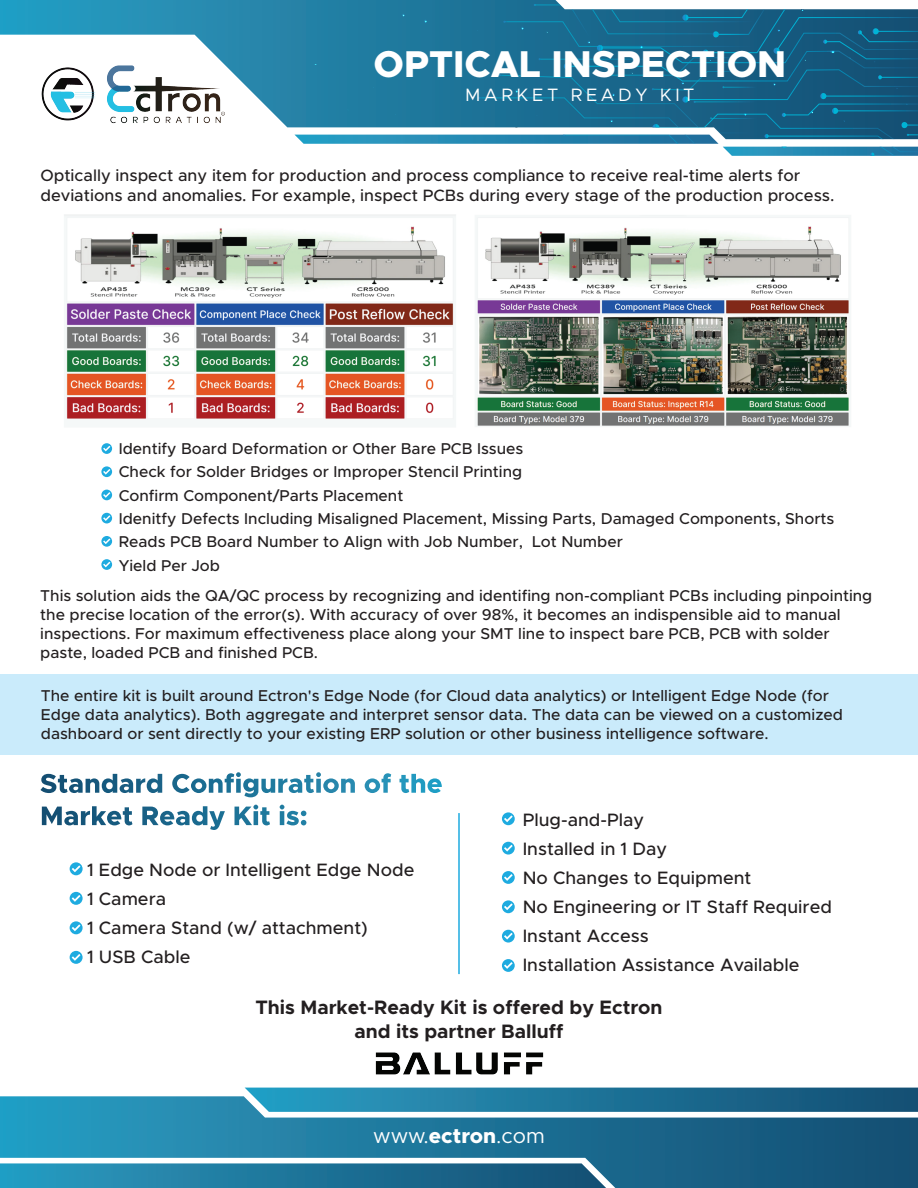
<style>
.page{position:relative;width:918px;height:1188px;background:#fff}
.page>*{position:absolute;margin:0;border:0;box-sizing:border-box;transform-origin:0 0}
.t1{font:800 37.5px "Metropolis";color:#fff}
.t2{font:21px "Metropolis";color:#fff}
.t3{font:700 19.5px/24px "Metropolis";color:#231f20;text-align:center}
.t4{font:500 18px/29.1px "Metropolis";color:#231f20}
.t5{font:18px "Metropolis";letter-spacing:.2em;color:#fff}
.t6{font:500 16.5px/19.8px "Metropolis";color:#231f20}
.t7{font:500 15.75px/18.9px "Metropolis";color:#231f20}
.s1{font-weight:800}
</style>
<div class="page">
<div style="left:0;top:674px;width:918px;height:81px;background:#caebfb"></div>
<svg style="left:0;top:0;width:294px;height:128px"></svg>
<svg style="left:294px;top:0;width:624px;height:156px;background:#3981a1"></svg>
<svg style="left:502px;top:812px;width:13px;height:13px"></svg>
<svg style="left:70px;top:862px;width:13px;height:13px"></svg>
<svg style="left:70px;top:892px;width:13px;height:13px"></svg>
<svg style="left:70px;top:921px;width:13px;height:13px"></svg>
<svg style="left:70px;top:951px;width:13px;height:13px"></svg>
<svg style="left:502px;top:842px;width:13px;height:13px"></svg>
<svg style="left:502px;top:871px;width:13px;height:13px"></svg>
<svg style="left:502px;top:900px;width:13px;height:13px"></svg>
<svg style="left:502px;top:930px;width:13px;height:13px"></svg>
<svg style="left:502px;top:959px;width:13px;height:13px"></svg>
<svg style="left:101px;top:443px;width:11px;height:11px"></svg>
<svg style="left:101px;top:490px;width:11px;height:10px"></svg>
<svg style="left:101px;top:513px;width:11px;height:10px"></svg>
<svg style="left:101px;top:536px;width:11px;height:11px"></svg>
<svg style="left:101px;top:559px;width:11px;height:11px"></svg>
<svg style="left:101px;top:466px;width:11px;height:11px"></svg>
<svg style="left:40px;top:774px;width:122px;height:19px"></svg>
<svg style="left:172px;top:772px;width:183px;height:25px"></svg>
<svg style="left:365px;top:773px;width:26px;height:20px"></svg>
<svg style="left:400px;top:774px;width:42px;height:19px"></svg>
<svg style="left:42px;top:806px;width:90px;height:19px"></svg>
<svg style="left:142px;top:806px;width:83px;height:24px"></svg>
<svg style="left:235px;top:805px;width:35px;height:20px"></svg>
<svg style="left:280px;top:805px;width:26px;height:20px"></svg>
<img style="left:375px;top:1052px;width:169px;height:23px">
<img style="left:40px;top:63px;width:194px;height:65px">
<hr style="left:458px;top:813px;width:2px;height:161px;background:#1eabe0">
<img style="left:476px;top:215px;width:374px;height:212px">
<img style="left:64px;top:214px;width:392px;height:206px">
<svg style="left:0;top:1096px;width:918px;height:92px;background:#3381a2"></svg>
<svg style="left:245px;top:1088px;width:673px;height:24px;background:#21779b"></svg>
<h1 class="t1" style="left:374px;top:40px;width:414px">OPTICAL INSPECTION</h1>
<p class="t5" style="left:465px;top:84px;width:231px">MARKET READY KIT</p>
<p class="t6" style="left:40px;top:166px;width:796px">Optically inspect any item for production and process compliance to receive real-time alerts for deviations and anomalies. For example, inspect PCBs during every stage of the production process.</p>
<p class="t7" style="left:119px;top:437px;width:717px;line-height:23.4px">Identify Board Deformation or Other Bare PCB Issues<br>Check for Solder Bridges or Improper Stencil Printing<br>Confirm Component/Parts Placement<br>Idenitfy Defects Including Misaligned Placement, Missing Parts, Damaged Components, Shorts Reads PCB Board Number to Align with Job Number, Lot Number<br>Yield Per Job</p>
<p class="t7" style="left:40px;top:586px;width:834px">This solution aids the QA/QC process by recognizing and identifing non-compliant PCBs including pinpointing the precise location of the error(s). With accuracy of over 98%, it becomes an indispensible aid to manual inspections. For maximum effectiveness place along your SMT line to inspect bare PCB, PCB with solder paste, loaded PCB and finished PCB.</p>
<p class="t7" style="left:41px;top:686px;width:804px">The entire kit is built around Ectron's Edge Node (for Cloud data analytics) or Intelligent Edge Node (for<br>Edge data analytics). Both aggregate and interpret sensor data. The data can be viewed on a customized dashboard or sent directly to your existing ERP solution or other business intelligence software.</p>
<p class="t4" style="left:523px;top:805px;width:311px">Plug-and-Play<br>Installed in 1 Day<br>No Changes to Equipment<br>No Engineering or IT Staff Required<br>Instant Access<br>Installation Assistance Available</p>
<p class="t3" style="left:255px;top:995px;width:409px">This Market-Ready Kit is offered by Ectron and its partner Balluff</p>
<p class="t4" style="left:87px;top:855px;width:329px">1 Edge Node or Intelligent Edge Node<br>1 Camera<br>1 Camera Stand (w/ attachment)<br>1 USB Cable</p>
<h2 class="t2" style="left:373px;top:1123px;width:173px">www.<span class="s1">ectron</span>.com</h2>
</div>
